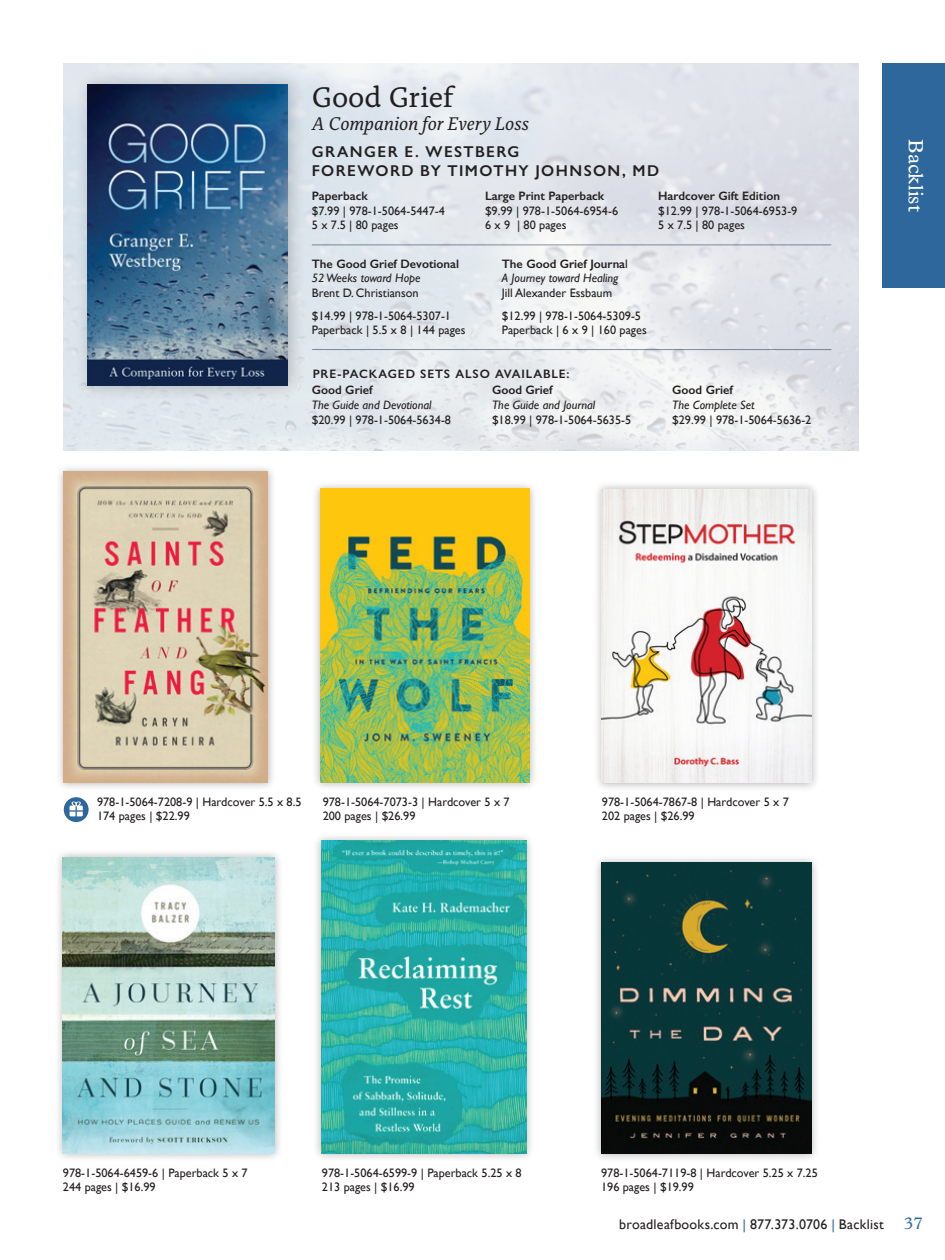
<style>
.page{position:relative;width:945px;height:1260px;background:#fff}
.page>*{position:absolute;margin:0;border:0;box-sizing:border-box;transform-origin:0 0}
.t1{font:29.75px "Alda OTCEV";color:#231f20}
.t2{font:21px "Plantin";letter-spacing:.005em;color:#fff}
.t3{font:italic 19.25px "Alda OTCEV";letter-spacing:-.005em;color:#231f20}
.t4{font:600 15.75px/18.9px "Gill Sans Nova";letter-spacing:.09em;color:#231f20}
.t5{font:14px "Gill Sans";letter-spacing:.015em;color:#231f20}
.t6{font:12.25px/14.7px "Gill Sans";color:#231f20}
.t7{font:italic 12.25px/14.7px "Gill Sans";color:#231f20}
.t8{font:600 12.25px "Gill Sans";color:#231f20}
.t9{font:600 12.25px "Gill Sans Nova";letter-spacing:.07em;color:#231f20}
.s1{font-weight:600;font-style:normal}
.s2{font-style:normal}
.s3{color:#2e679b}
.s4{font-family:"Plantin";font-size:17.5px;color:#2e679b}
</style>
<div class="page">
<div style="left:882px;top:63px;width:63px;height:225px;background:#2e679b"></div>
<div style="left:74px;top:68px;width:232px;height:334px;background:#231f20;opacity:.25"></div>
<img style="left:88px;top:84px;width:200px;height:302px">
<hr style="left:312px;top:244px;width:519px;height:1px;background:#11254a">
<hr style="left:312px;top:349px;width:519px;height:1px;background:#11254a">
<div style="left:56px;top:464px;width:220px;height:327px;background:#231f20;opacity:.35"></div>
<img style="left:64px;top:472px;width:204px;height:310px">
<div style="left:54px;top:848px;width:229px;height:314px;background:#231f20;opacity:.35"></div>
<img style="left:63px;top:858px;width:211px;height:295px">
<div style="left:311px;top:480px;width:228px;height:312px;background:#231f20;opacity:.35"></div>
<img style="left:320px;top:489px;width:210px;height:294px">
<div style="left:312px;top:832px;width:223px;height:331px;background:#231f20;opacity:.35"></div>
<img style="left:321px;top:841px;width:205px;height:312px">
<div style="left:593px;top:480px;width:227px;height:311px;background:#231f20;opacity:.35"></div>
<img style="left:602px;top:489px;width:209px;height:293px">
<div style="left:592px;top:854px;width:229px;height:308px;background:#231f20;opacity:.35"></div>
<img style="left:601px;top:863px;width:210px;height:290px">
<svg style="left:64px;top:797px;width:25px;height:25px"></svg>
<svg style="left:70px;top:802px;width:13px;height:14px"></svg>
<h1 class="t1" style="left:312px;top:75px;width:143px">Good Grief</h1>
<h3 class="t3" style="left:312px;top:109px;width:219px">A Companion for Every Loss</h3>
<p class="t4" style="left:312px;top:142px;width:349px">GRANGER E. WESTBERG<br>FOREWORD BY TIMOTHY JOHNSON, MD</p>
<p class="t8" style="left:312px;top:188px;width:57px">Paperback</p>
<p class="t6" style="left:312px;top:203px;width:135px">$7.99 | 978-1-5064-5447-4<br>5 x 7.5 | 80 pages</p>
<p class="t8" style="left:658px;top:188px;width:123px">Hardcover Gift Edition</p>
<p class="t6" style="left:658px;top:203px;width:141px">$12.99 | 978-1-5064-6953-9<br>5 x 7.5 | 80 pages</p>
<p class="t8" style="left:485px;top:188px;width:121px">Large Print Paperback</p>
<p class="t6" style="left:485px;top:203px;width:135px">$9.99 | 978-1-5064-6954-6<br>6 x 9 | 80 pages</p>
<p class="t8" style="left:312px;top:256px;width:149px">The Good Grief Devotional</p>
<p class="t7" style="left:312px;top:271px;width:110px">52 Weeks toward Hope</p>
<p class="t6" style="left:312px;top:281px;width:141px;line-height:22.6px">Brent D. Christianson $14.99 | 978-1-5064-5307-1</p>
<p class="t6" style="left:312px;top:323px;width:155px">Paperback | 5.5 x 8 | 144 pages</p>
<p class="t7" style="left:502px;top:256px;width:128px"><span class="s1">The Good Grief Journa</span><span class="s2">l<br></span>A Journey toward Healing</p>
<p class="t6" style="left:502px;top:281px;width:141px;line-height:22.6px">Jill Alexander Essbaum $12.99 | 978-1-5064-5309-5</p>
<p class="t6" style="left:502px;top:323px;width:146px">Paperback | 6 x 9 | 160 pages</p>
<p class="t9" style="left:313px;top:366px;width:258px">PRE-PACKAGED SETS ALSO AVAILABLE:</p>
<p class="t8" style="left:312px;top:383px;width:62px">Good Grief</p>
<p class="t7" style="left:312px;top:398px;width:121px">The Guide and Devotional</p>
<p class="t6" style="left:312px;top:412px;width:141px">$20.99 | 978-1-5064-5634-8</p>
<p class="t8" style="left:492px;top:383px;width:62px">Good Grief</p>
<p class="t7" style="left:492px;top:398px;width:105px">The Guide and Journal</p>
<p class="t6" style="left:492px;top:412px;width:141px">$18.99 | 978-1-5064-5635-5</p>
<p class="t8" style="left:672px;top:383px;width:62px">Good Grief</p>
<p class="t7" style="left:672px;top:398px;width:84px">The Complete Set</p>
<p class="t6" style="left:672px;top:412px;width:141px">$29.99 | 978-1-5064-5636-2</p>
<h2 class="t2" style="left:928px;top:139px;width:74px;rotate:90deg">Backlist</h2>
<p class="t6" style="left:97px;top:794px;width:206px">978-1-5064-7208-9 | Hardcover 5.5 x 8.5<br>174 pages | $22.99</p>
<p class="t6" style="left:323px;top:794px;width:188px">978-1-5064-7073-3 | Hardcover 5 x 7<br>200 pages | $26.99</p>
<p class="t6" style="left:602px;top:794px;width:188px">978-1-5064-7867-8 | Hardcover 5 x 7<br>202 pages | $26.99</p>
<p class="t6" style="left:63px;top:1165px;width:186px">978-1-5064-6459-6 | Paperback 5 x 7<br>244 pages | $16.99</p>
<p class="t6" style="left:322px;top:1165px;width:201px">978-1-5064-6599-9 | Paperback 5.25 x 8<br>213 pages | $16.99</p>
<p class="t6" style="left:601px;top:1165px;width:218px">978-1-5064-7119-8 | Hardcover 5.25 x 7.25<br>196 pages | $19.99</p>
<p class="t5" style="left:619px;top:1216px;width:305px">broadleafbooks.com <span class="s3">|</span> 877.373.0706 <span class="s3">|</span> Backlist <span class="s4">37</span></p>
</div>
